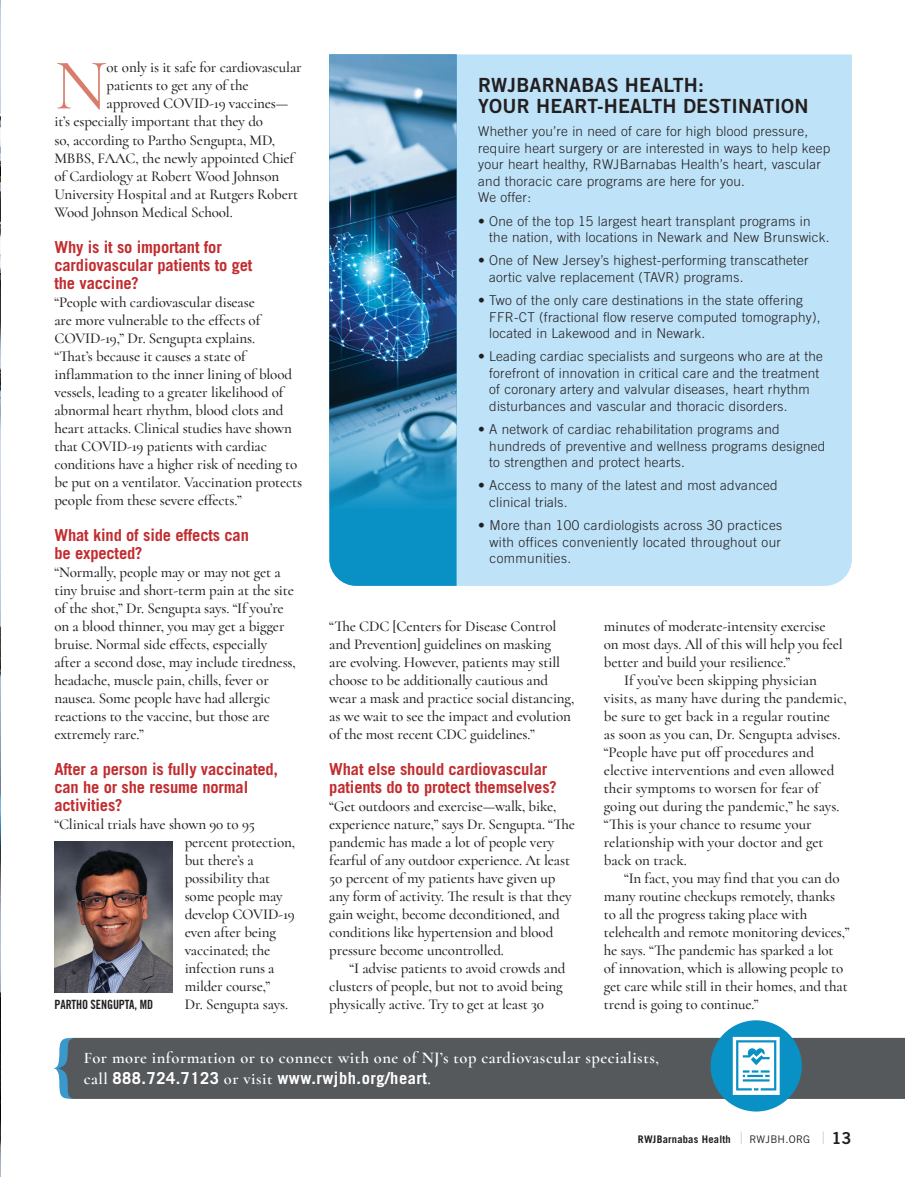
<style>
.page{position:relative;width:905px;height:1177px;background:#fff}
.page>*{position:absolute;margin:0;border:0;box-sizing:border-box;transform-origin:0 0}
.t1{font:72.6px "Cormorant";color:#d77d6b}
.t2{font:19.5px/21px "Trade Gothic Bold Two";letter-spacing:.01em;color:#231f20}
.t3{font:700 16.5px/18px "Trade Gothic";letter-spacing:-.01em;color:#c22c2f}
.t4{font:600 16.5px "Cormorant";letter-spacing:.03em;color:#fff}
.t5{font:700 16.5px "Trade Gothic";letter-spacing:.03em;color:#fff}
.t6{font:500 15px/18px "Cormorant";letter-spacing:-.01em;color:#231f20}
.t7{font:300 13.5px/16.5px "Trade Gothic";letter-spacing:.02em;color:#231f20}
.t8{font:12.75px "Trade Gothic Bold Cond Twenty";letter-spacing:-.01em;color:#231f20;scale:.95 1}
.t9{font:700 10.5px "Trade Gothic";letter-spacing:.02em;color:#231f20}
.s1{font-family:"Cormorant";font-weight:600}
.s2{font-weight:300;font-size:17.1px;color:#808285}
.s3{font-weight:400}
.s4{font-family:"Trade Gothic Bold Two";font-weight:400;font-size:16.5px}
</style>
<div class="page">
<img style="left:0;top:1px;width:1px;height:1173px">
<div style="left:456px;top:54px;width:395px;height:532px;background:#bee2f7"></div>
<div style="left:73px;top:1037px;width:831px;height:61px;background:#56595c"></div>
<svg style="left:54px;top:1037px;width:19px;height:61px"></svg>
<img style="left:54px;top:841px;width:118px;height:151px">
<div style="left:710px;top:1020px;width:91px;height:91px;background:#0990c5;border-radius:50%"></div>
<svg style="left:732px;top:1036px;width:47px;height:58px;background:#b6deed"></svg>
<div style="left:329px;top:508px;width:127px;height:78px;background:#0990c5"></div>
<img style="left:329px;top:54px;width:127px;height:454px">
<h1 class="t1" style="left:54px;top:41px;width:54px">N</h1>
<p class="t6" style="left:106px;top:59px;width:197px">ot only is it safe for cardiovascular</p>
<p class="t6" style="left:106px;top:77px;width:144px">patients to get any of the</p>
<p class="t6" style="left:106px;top:95px;width:183px">approved COVID-19 vaccines—</p>
<p class="t6" style="left:54px;top:113px;width:210px">it’s especially important that they do</p>
<p class="t6" style="left:54px;top:131px;width:222px">so, according to Partho Sengupta, MD,</p>
<p class="t6" style="left:54px;top:149px;width:241px">MBBS, FAAC, the newly appointed Chief</p>
<p class="t6" style="left:54px;top:167px;width:226px">of Cardiology at Robert Wood Johnson</p>
<p class="t6" style="left:54px;top:185px;width:245px">University Hospital and at Rutgers Robert</p>
<p class="t6" style="left:54px;top:203px;width:180px">Wood Johnson Medical School.</p>
<p class="t3" style="left:54px;top:237px;width:199px">Why is it so important for cardiovascular patients to get the vaccine?</p>
<p class="t6" style="left:54px;top:293px;width:249px">“People with cardiovascular disease<br>are more vulnerable to the effects of COVID-19,” Dr. Sengupta explains.<br>“That’s because it causes a state of inflammation to the inner lining of blood vessels, leading to a greater likelihood of abnormal heart rhythm, blood clots and heart attacks. Clinical studies have shown that COVID-19 patients with cardiac conditions have a higher risk of needing to be put on a ventilator. Vaccination protects people from these severe effects.”</p>
<p class="t3" style="left:54px;top:525px;width:196px">What kind of side effects can be expected?</p>
<p class="t6" style="left:54px;top:563px;width:243px">“Normally, people may or may not get a tiny bruise and short-term pain at the site of the shot,” Dr. Sengupta says. “If you’re on a blood thinner, you may get a bigger bruise. Normal side effects, especially after a second dose, may include tiredness, headache, muscle pain, chills, fever or nausea. Some people have had allergic reactions to the vaccine, but those are extremely rare.”</p>
<p class="t3" style="left:54px;top:759px;width:225px">After a person is fully vaccinated, can he or she resume normal activities?</p>
<p class="t6" style="left:185px;top:815px;width:112px;text-indent:-130px">“Clinical trials have shown 90 to 95 percent protection, but there’s a possibility that some people may develop COVID-19 even after being vaccinated; the infection runs a milder course,”<br>Dr. Sengupta says.</p>
<p class="t8" style="left:54px;top:996px;width:105px">PARTHO SENGUPTA, MD</p>
<h2 class="t2" style="left:478px;top:74px;width:332px">RWJBARNABAS HEALTH:<br>YOUR HEART-HEALTH DESTINATION</h2>
<p class="t7" style="left:478px;top:123px;width:353px">Whether you’re in need of care for high blood pressure, require heart surgery or are interested in ways to help keep your heart healthy, RWJBarnabas Health’s heart, vascular and thoracic care programs are here for you.<br>We offer:</p>
<p class="t7" style="left:489px;top:212px;width:342px;text-indent:-11px">• One of the top 15 largest heart transplant programs in the nation, with locations in Newark and New Brunswick.</p>
<p class="t7" style="left:489px;top:252px;width:321px;text-indent:-11px">• One of New Jersey’s highest-performing transcatheter aortic valve replacement (TAVR) programs.</p>
<p class="t7" style="left:489px;top:292px;width:333px;text-indent:-11px">• Two of the only care destinations in the state offering<br>FFR-CT (fractional flow reserve computed tomography), located in Lakewood and in Newark.</p>
<p class="t7" style="left:489px;top:348px;width:335px;text-indent:-11px">• Leading cardiac specialists and surgeons who are at the forefront of innovation in critical care and the treatment of coronary artery and valvular diseases, heart rhythm disturbances and vascular and thoracic disorders.</p>
<p class="t7" style="left:489px;top:421px;width:337px;text-indent:-11px">• A network of cardiac rehabilitation programs and hundreds of preventive and wellness programs designed to strengthen and protect hearts.</p>
<p class="t7" style="left:489px;top:477px;width:290px;text-indent:-11px">• Access to many of the latest and most advanced clinical trials.</p>
<p class="t7" style="left:489px;top:517px;width:294px;text-align:justify;text-indent:-11px">• More than 100 cardiologists across 30 practices with offices conveniently located throughout our communities.</p>
<p class="t6" style="left:329px;top:617px;width:246px">“The CDC [Centers for Disease Control and Prevention] guidelines on masking<br>are evolving. However, patients may still choose to be additionally cautious and wear a mask and practice social distancing, as we wait to see the impact and evolution of the most recent CDC guidelines.”</p>
<p class="t3" style="left:329px;top:759px;width:229px">What else should cardiovascular patients do to protect themselves?</p>
<p class="t6" style="left:329px;top:797px;width:247px">“Get outdoors and exercise—walk, bike, experience nature,” says Dr. Sengupta. “The pandemic has made a lot of people very fearful of any outdoor experience. At least 50 percent of my patients have given up any form of activity. The result is that they gain weight, become deconditioned, and conditions like hypertension and blood pressure become uncontrolled.</p>
<p class="t6" style="left:329px;top:959px;width:237px;text-indent:20px">“I advise patients to avoid crowds and clusters of people, but not to avoid being physically active. Try to get at least 30</p>
<p class="t6" style="left:603px;top:617px;width:223px">minutes of moderate-intensity exercise</p>
<p class="t6" style="left:603px;top:635px;width:240px">on most days. All of this will help you feel</p>
<p class="t6" style="left:603px;top:653px;width:188px">better and build your resilience.”</p>
<p class="t6" style="left:624px;top:671px;width:194px">If you’ve been skipping physician</p>
<p class="t6" style="left:603px;top:689px;width:244px">visits, as many have during the pandemic,</p>
<p class="t6" style="left:603px;top:707px;width:228px">be sure to get back in a regular routine</p>
<p class="t6" style="left:603px;top:725px;width:238px">as soon as you can, Dr. Sengupta advises.</p>
<p class="t6" style="left:603px;top:743px;width:211px">“People have put off procedures and</p>
<p class="t6" style="left:603px;top:761px;width:232px">elective interventions and even allowed</p>
<p class="t6" style="left:603px;top:779px;width:216px">their symptoms to worsen for fear of</p>
<p class="t6" style="left:603px;top:797px;width:237px">going out during the pandemic,” he says.</p>
<p class="t6" style="left:603px;top:815px;width:209px">“This is your chance to resume your</p>
<p class="t6" style="left:603px;top:833px;width:221px">relationship with your doctor and get</p>
<p class="t6" style="left:603px;top:851px;width:84px">back on track.</p>
<p class="t6" style="left:624px;top:869px;width:217px">“In fact, you may find that you can do</p>
<p class="t6" style="left:603px;top:887px;width:232px">many routine checkups remotely, thanks</p>
<p class="t6" style="left:603px;top:905px;width:205px">to all the progress taking place with</p>
<p class="t6" style="left:603px;top:923px;width:247px">telehealth and remote monitoring devices,”</p>
<p class="t6" style="left:603px;top:941px;width:231px">he says. “The pandemic has sparked a lot</p>
<p class="t6" style="left:603px;top:959px;width:241px">of innovation, which is allowing people to</p>
<p class="t6" style="left:603px;top:977px;width:245px">get care while still in their homes, and that</p>
<p class="t6" style="left:603px;top:995px;width:156px">trend is going to continue.”</p>
<p class="t4" style="left:84px;top:1047px;width:576px">For more information or to connect with one of NJ’s top cardiovascular specialists,</p>
<p class="t5" style="left:84px;top:1067px;width:348px"><span class="s1">call</span> 888.724.7123 <span class="s1">or visit</span> www.rwjbh.org/heart<span class="s1">.</span></p>
<p class="t9" style="left:637px;top:1132px;width:215px">RWJBarnabas Health <span class="s2">|</span> <span class="s3">RWJBH.ORG</span> <span class="s2">|</span> <span class="s4">13</span></p>
</div>
